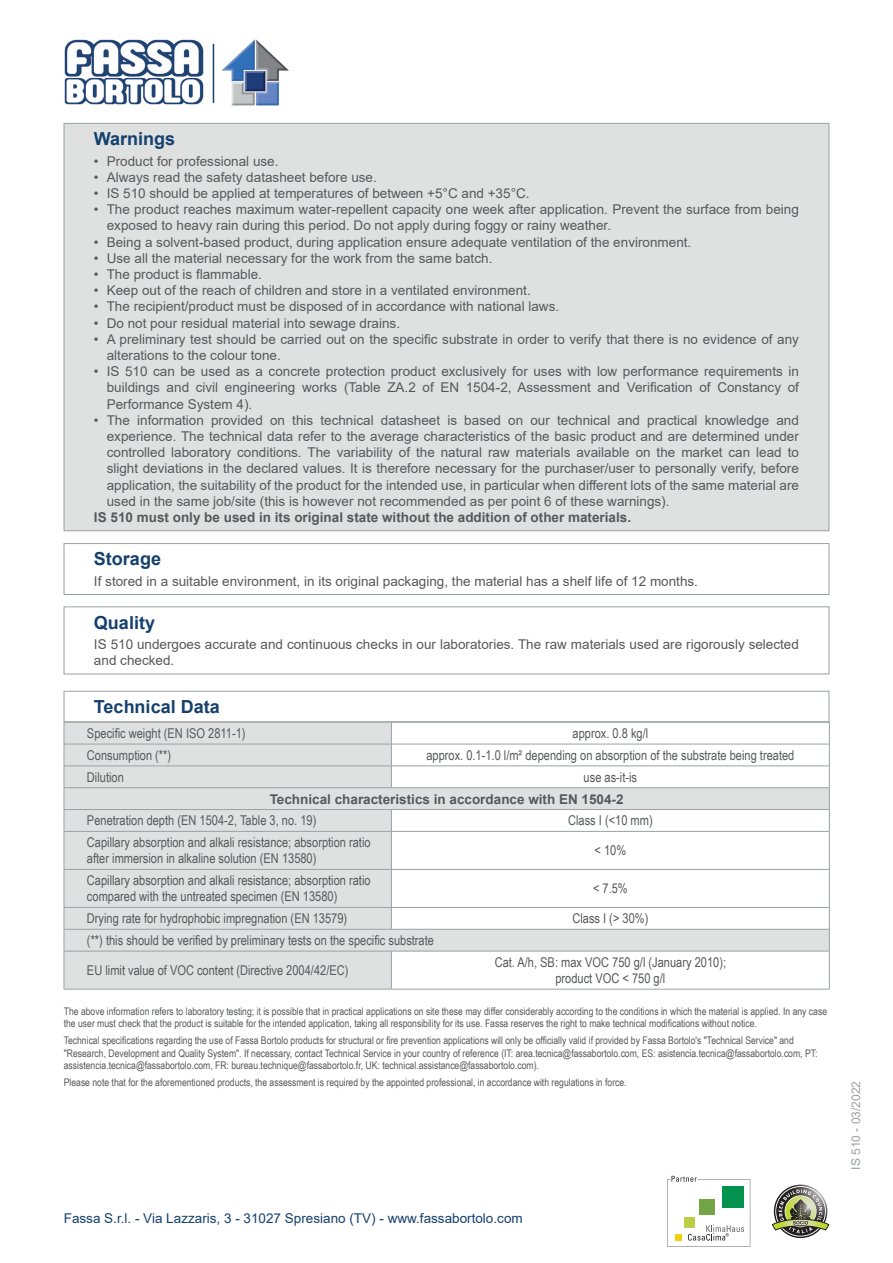
<style>
.page{position:relative;width:893px;height:1263px;background:#fff}
.page>*{position:absolute;margin:0;border:0;box-sizing:border-box;transform-origin:0 0}
.Titolo{font:700 18px "Arial";color:#15406e}
.Qualita{font:13.5px/16.2px "Arial";color:#57585a}
.normale_sx{font:13.5px/16.2px "Arial Narrow";color:#57585a}
.normale_centrato{font:13.5px "Arial Narrow";color:#57585a}
.Conservazione{font:13.5px "Arial";color:#57585a}
.Note{font:700 13.5px "Arial";color:#57585a}
.t1{font:13.5px "Arial";color:#15406e}
.grassetto_centrato{font:700 13.5px "Arial";color:#57585a}
.t2{font:12px "Arial";color:#9ba1a4}
.Disclaimer{font:10.5px/12.6px "Arial Narrow";color:#57585a}
</style>
<div class="page">
<svg style="left:667px;top:1176px;width:83px;height:71px"></svg>
<svg style="left:772px;top:1186px;width:57px;height:50px"></svg>
<img style="left:64px;top:39px;width:140px;height:66px">
<hr style="left:213px;top:44px;width:1px;height:59px;background:#15406e">
<img style="left:221px;top:39px;width:68px;height:67px">
<div style="left:64px;top:123px;width:765px;height:408px;background:#dfe1e1"></div>
<div style="left:64px;top:543px;width:765px;height:52px;border:1px solid #9ba1a4"></div>
<div style="left:64px;top:607px;width:765px;height:67px;border:1px solid #9ba1a4"></div>
<div style="left:64px;top:691px;width:765px;height:31px;border:1px solid #9ba1a4"></div>
<svg style="left:65px;top:723px;width:764px;height:266px;fill:#dfe1e1"></svg>
<hr style="left:64px;top:722px;width:327px;height:1px;background:#9ba1a4">
<hr style="left:391px;top:722px;width:439px;height:1px;background:#9ba1a4">
<hr style="left:64px;top:744px;width:327px;height:1px;background:#9ba1a4">
<hr style="left:391px;top:744px;width:439px;height:1px;background:#9ba1a4">
<hr style="left:64px;top:766px;width:327px;height:1px;background:#9ba1a4">
<hr style="left:391px;top:766px;width:439px;height:1px;background:#9ba1a4">
<svg style="left:391px;top:722px;width:1px;height:65px"></svg>
<hr style="left:64px;top:787px;width:327px;height:1px;background:#9ba1a4">
<hr style="left:391px;top:787px;width:439px;height:1px;background:#9ba1a4">
<hr style="left:64px;top:809px;width:327px;height:1px;background:#9ba1a4">
<svg style="left:64px;top:722px;width:1px;height:109px"></svg>
<hr style="left:391px;top:809px;width:439px;height:1px;background:#9ba1a4">
<svg style="left:391px;top:810px;width:1px;height:21px"></svg>
<svg style="left:829px;top:722px;width:1px;height:109px"></svg>
<hr style="left:64px;top:831px;width:327px;height:1px;background:#9ba1a4">
<hr style="left:64px;top:831px;width:1px;height:38px;background:#9ba1a4">
<hr style="left:391px;top:831px;width:439px;height:1px;background:#9ba1a4">
<hr style="left:391px;top:831px;width:1px;height:38px;background:#9ba1a4">
<hr style="left:829px;top:831px;width:1px;height:38px;background:#9ba1a4">
<hr style="left:64px;top:869px;width:327px;height:1px;background:#9ba1a4">
<hr style="left:64px;top:869px;width:1px;height:38px;background:#9ba1a4">
<hr style="left:391px;top:869px;width:439px;height:1px;background:#9ba1a4">
<hr style="left:391px;top:869px;width:1px;height:38px;background:#9ba1a4">
<hr style="left:829px;top:869px;width:1px;height:38px;background:#9ba1a4">
<hr style="left:64px;top:907px;width:327px;height:1px;background:#9ba1a4">
<hr style="left:391px;top:907px;width:439px;height:1px;background:#9ba1a4">
<svg style="left:391px;top:908px;width:1px;height:21px"></svg>
<hr style="left:64px;top:929px;width:327px;height:1px;background:#9ba1a4">
<svg style="left:64px;top:908px;width:1px;height:43px"></svg>
<hr style="left:391px;top:929px;width:439px;height:1px;background:#9ba1a4">
<svg style="left:829px;top:908px;width:1px;height:43px"></svg>
<hr style="left:64px;top:951px;width:327px;height:1px;background:#9ba1a4">
<hr style="left:64px;top:951px;width:1px;height:38px;background:#9ba1a4">
<hr style="left:64px;top:989px;width:327px;height:1px;background:#9ba1a4">
<hr style="left:391px;top:951px;width:439px;height:1px;background:#9ba1a4">
<hr style="left:391px;top:951px;width:1px;height:38px;background:#9ba1a4">
<hr style="left:829px;top:951px;width:1px;height:38px;background:#9ba1a4">
<hr style="left:391px;top:989px;width:439px;height:1px;background:#9ba1a4">
<p class="Titolo" style="left:94px;top:126px;width:83px">Warnings</p>
<p class="Qualita" style="left:94px;top:153px;width:186px">• Product for professional use.</p>
<p class="Qualita" style="left:94px;top:169px;width:284px">• Always read the safety datasheet before use.</p>
<p class="Qualita" style="left:94px;top:185px;width:437px">• IS 510 should be applied at temperatures of between +5°C and +35°C.</p>
<p class="Qualita" style="left:107px;top:201px;width:694px;text-indent:-13px">• The product reaches maximum water-repellent capacity one week after application. Prevent the surface from being exposed to heavy rain during this period. Do not apply during foggy or rainy weather.</p>
<p class="Qualita" style="left:94px;top:234px;width:599px">• Being a solvent-based product, during application ensure adequate ventilation of the environment.</p>
<p class="Qualita" style="left:94px;top:250px;width:400px">• Use all the material necessary for the work from the same batch.</p>
<p class="Qualita" style="left:94px;top:266px;width:170px">• The product is flammable.</p>
<p class="Qualita" style="left:94px;top:282px;width:438px">• Keep out of the reach of children and store in a ventilated environment.</p>
<p class="Qualita" style="left:94px;top:298px;width:467px">• The recipient/product must be disposed of in accordance with national laws.</p>
<p class="Qualita" style="left:94px;top:315px;width:308px">• Do not pour residual material into sewage drains.</p>
<p class="Qualita" style="left:107px;top:331px;width:694px;text-indent:-13px">• A preliminary test should be carried out on the specific substrate in order to verify that there is no evidence of any alterations to the colour tone.</p>
<p class="Qualita" style="left:107px;top:363px;width:694px;text-align:justify;text-indent:-13px">• IS 510 can be used as a concrete protection product exclusively for uses with low performance requirements in buildings and civil engineering works (Table ZA.2 of EN 1504-2, Assessment and Verification of Constancy of Performance System 4).</p>
<p class="Qualita" style="left:107px;top:412px;width:694px;text-align:justify;text-indent:-13px">• The information provided on this technical datasheet is based on our technical and practical knowledge and experience. The technical data refer to the average characteristics of the basic product and are determined under controlled laboratory conditions. The variability of the natural raw materials available on the market can lead to slight deviations in the declared values. It is therefore necessary for the purchaser/user to personally verify, before application, the suitability of the product for the intended use, in particular when different lots of the same material are used in the same job/site (this is however not recommended as per point 6 of these warnings).</p>
<p class="Note" style="left:94px;top:508px;width:539px">IS 510 must only be used in its original state without the addition of other materials.</p>
<p class="Titolo" style="left:94px;top:546px;width:69px">Storage</p>
<p class="Conservazione" style="left:94px;top:572px;width:606px">If stored in a suitable environment, in its original packaging, the material has a shelf life of 12 months.</p>
<p class="Titolo" style="left:94px;top:610px;width:63px">Quality</p>
<p class="Qualita" style="left:94px;top:636px;width:706px">IS 510 undergoes accurate and continuous checks in our laboratories. The raw materials used are rigorously selected and checked.</p>
<p class="Titolo" style="left:94px;top:694px;width:127px">Technical Data</p>
<p class="normale_sx" style="left:87px;top:725px;width:160px">Specific weight (EN ISO 2811-1)</p>
<p class="normale_centrato" style="left:573px;top:723px;width:77px">approx. 0.8 kg/l</p>
<p class="normale_sx" style="left:87px;top:746px;width:86px">Consumption (**)</p>
<p class="normale_centrato" style="left:426px;top:745px;width:370px">approx. 0.1-1.0 l/m² depending on absorption of the substrate being treated</p>
<p class="normale_sx" style="left:87px;top:768px;width:38px">Dilution</p>
<p class="normale_centrato" style="left:584px;top:767px;width:55px">use as-it-is</p>
<p class="grassetto_centrato" style="left:270px;top:789px;width:355px">Technical characteristics in accordance with EN 1504-2</p>
<p class="normale_sx" style="left:87px;top:812px;width:231px">Penetration depth (EN 1504-2, Table 3, no. 19)</p>
<p class="normale_centrato" style="left:568px;top:811px;width:86px">Class I (&lt;10 mm)</p>
<p class="normale_sx" style="left:87px;top:834px;width:285px">Capillary absorption and alkali resistance; absorption ratio after immersion in alkaline solution (EN 13580)</p>
<p class="normale_centrato" style="left:595px;top:841px;width:33px">&lt; 10%</p>
<p class="normale_sx" style="left:87px;top:872px;width:285px">Capillary absorption and alkali resistance; absorption ratio compared with the untreated specimen (EN 13580)</p>
<p class="normale_centrato" style="left:593px;top:879px;width:36px">&lt; 7.5%</p>
<p class="normale_sx" style="left:87px;top:910px;width:262px">Drying rate for hydrophobic impregnation (EN 13579)</p>
<p class="normale_centrato" style="left:572px;top:909px;width:77px">Class I (&gt; 30%)</p>
<p class="normale_sx" style="left:87px;top:932px;width:349px">(**) this should be verified by preliminary tests on the specific substrate</p>
<p class="normale_sx" style="left:87px;top:962px;width:263px">EU limit value of VOC content (Directive 2004/42/EC)</p>
<p class="normale_centrato" style="left:495px;top:952px;width:233px">Cat. A/h, SB: max VOC 750 g/l (January 2010);</p>
<p class="normale_centrato" style="left:555px;top:968px;width:111px">product VOC &lt; 750 g/l</p>
<p class="Disclaimer" style="left:64px;top:1004px;width:765px">The above information refers to laboratory testing; it is possible that in practical applications on site these may differ considerably according to the conditions in which the material is applied. In any case the user must check that the product is suitable for the intended application, taking all responsibility for its use. Fassa reserves the right to make technical modifications without notice.</p>
<p class="Disclaimer" style="left:64px;top:1034px;width:755px">Technical specifications regarding the use of Fassa Bortolo products for structural or fire prevention applications will only be officially valid if provided by Fassa Bortolo's "Technical Service" and "Research, Development and Quality System". If necessary, contact Technical Service in your country of reference (IT: area.tecnica@fassabortolo.com, ES: asistencia.tecnica@fassabortolo.com, PT: assistencia.tecnica@fassabortolo.com, FR: bureau.technique@fassabortolo.fr, UK: technical.assistance@fassabortolo.com).</p>
<p class="Disclaimer" style="left:64px;top:1076px;width:564px">Please note that for the aforementioned products, the assessment is required by the appointed professional, in accordance with regulations in force.</p>
<p class="t1" style="left:64px;top:1208px;width:460px">Fassa S.r.l. - Via Lazzaris, 3 - 31027 Spresiano (TV) - www.fassabortolo.com</p>
<p class="t2" style="left:848px;top:1170px;width:90px;rotate:-90deg">IS 510 - 03/2022</p>
</div>
